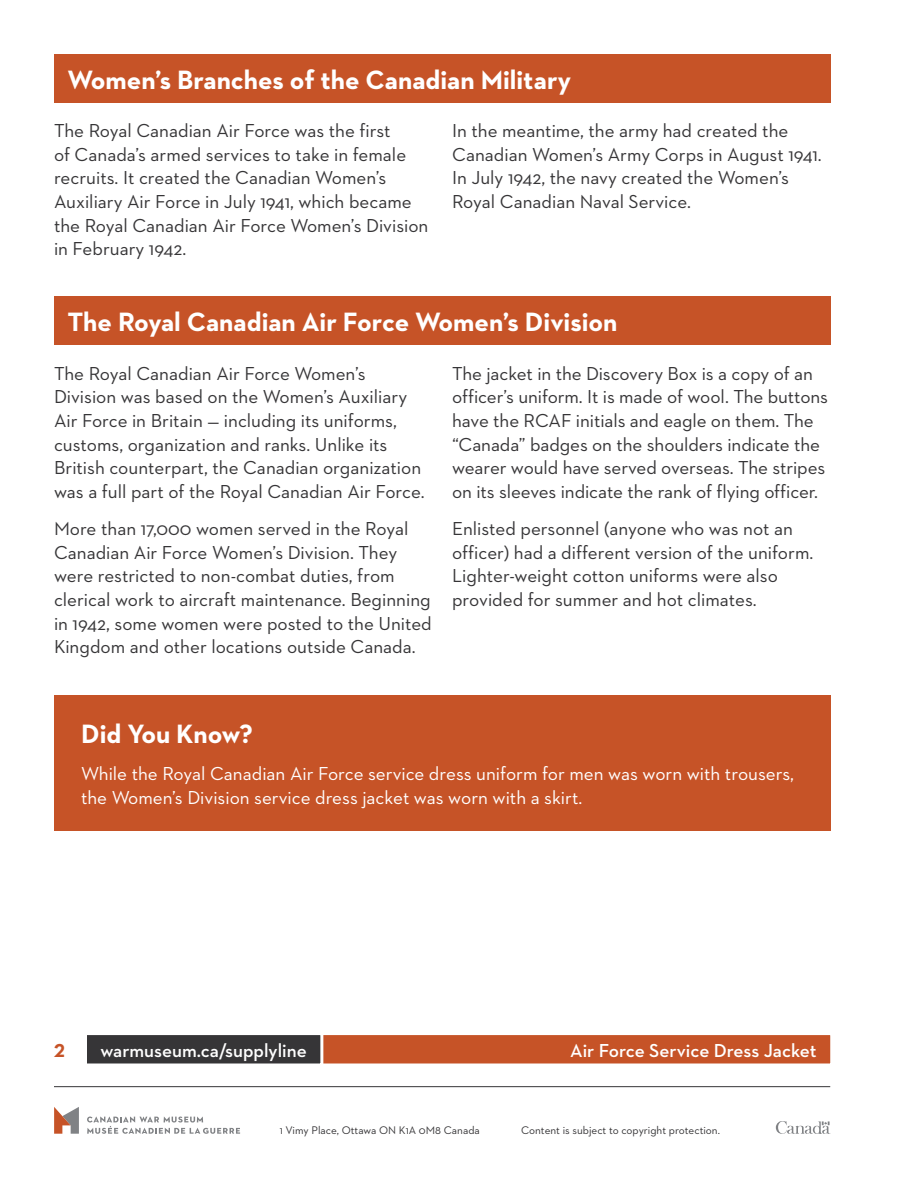
<style>
.page{position:relative;width:918px;height:1188px;background:#fff}
.page>*{position:absolute;margin:0;border:0;box-sizing:border-box;transform-origin:0 0}
.t1{font:700 27px "Neutraface 2 Text";color:#fff}
.P_-_Body_Text{font:19.2px/23.5px "Neutraface 2 Text";color:#363537}
.P_-_Body_Text__White{font:19.2px/23.5px "Neutraface 2 Text";color:#fff}
.t2{font:600 19.2px "Neutraface 2 Text";color:#fff}
.t3{font:700 19.2px "Neutraface 2 Text";color:#c65327}
.t4{font:11.25px "Neutraface 2 Text";color:#363537}
</style>
<div class="page">
<div style="left:86px;top:1034px;width:746px;height:31px;background:#c65327"></div>
<div style="left:84px;top:1032px;width:749px;height:34px;border:3px solid #fff"></div>
<div style="left:86px;top:1034px;width:236px;height:31px;background:#363537"></div>
<div style="left:84px;top:1032px;width:239px;height:34px;border:3px solid #fff"></div>
<svg style="left:776px;top:1121px;width:54px;height:13px"></svg>
<svg style="left:87px;top:1116px;width:153px;height:18px"></svg>
<svg style="left:54px;top:1107px;width:25px;height:27px"></svg>
<hr style="left:54px;top:1086px;width:776px;height:1px;background:#363537">
<div style="left:54px;top:54px;width:776px;height:48px;background:#c65327"></div>
<div style="left:54px;top:297px;width:776px;height:48px;background:#c65327"></div>
<div style="left:54px;top:695px;width:776px;height:136px;background:#c65327"></div>
<h2 class="t1" style="left:68px;top:62px;width:505px">Women’s Branches of the Canadian Military</h2>
<p class="P_-_Body_Text" style="left:54px;top:119px;width:376px">The Royal Canadian Air Force was the first<br>of Canada’s armed services to take in female recruits. It created the Canadian Women’s Auxiliary Air Force in July 1941, which became the Royal Canadian Air Force Women’s Division in February 1942.</p>
<p class="P_-_Body_Text" style="left:452px;top:119px;width:371px">In the meantime, the army had created the Canadian Women’s Army Corps in August 1941.<br>In July 1942, the navy created the Women’s Royal Canadian Naval Service.</p>
<h2 class="t1" style="left:68px;top:305px;width:552px">The Royal Canadian Air Force Women’s Division</h2>
<p class="P_-_Body_Text" style="left:54px;top:361px;width:372px">The Royal Canadian Air Force Women’s Division was based on the Women’s Auxiliary Air Force in Britain — including its uniforms, customs, organization and ranks. Unlike its British counterpart, the Canadian organization was a full part of the Royal Canadian Air Force.</p>
<p class="P_-_Body_Text" style="left:54px;top:516px;width:379px">More than 17,000 women served in the Royal Canadian Air Force Women’s Division. They were restricted to non-combat duties, from clerical work to aircraft maintenance. Beginning in 1942, some women were posted to the United Kingdom and other locations outside Canada.</p>
<p class="P_-_Body_Text" style="left:452px;top:361px;width:378px">The jacket in the Discovery Box is a copy of an officer’s uniform. It is made of wool. The buttons have the RCAF initials and eagle on them. The “Canada” badges on the shoulders indicate the wearer would have served overseas. The stripes on its sleeves indicate the rank of flying officer.</p>
<p class="P_-_Body_Text" style="left:452px;top:516px;width:363px">Enlisted personnel (anyone who was not an officer) had a different version of the uniform.<br>Lighter-weight cotton uniforms were also provided for summer and hot climates.</p>
<h2 class="t1" style="left:81px;top:717px;width:174px">Did You Know?</h2>
<p class="P_-_Body_Text__White" style="left:81px;top:762px;width:715px">While the Royal Canadian Air Force service dress uniform for men was worn with trousers, the Women’s Division service dress jacket was worn with a skirt.</p>
<p class="t3" style="left:54px;top:1038px;width:12px">2</p>
<p class="t2" style="left:100px;top:1038px;width:208px">warmuseum.ca/supplyline</p>
<p class="t2" style="left:570px;top:1038px;width:248px">Air Force Service Dress Jacket</p>
<p class="t4" style="left:280px;top:1123px;width:202px">1 Vimy Place, Ottawa ON K1A 0M8 Canada</p>
<p class="t4" style="left:521px;top:1123px;width:201px">Content is subject to copyright protection.</p>
</div>
